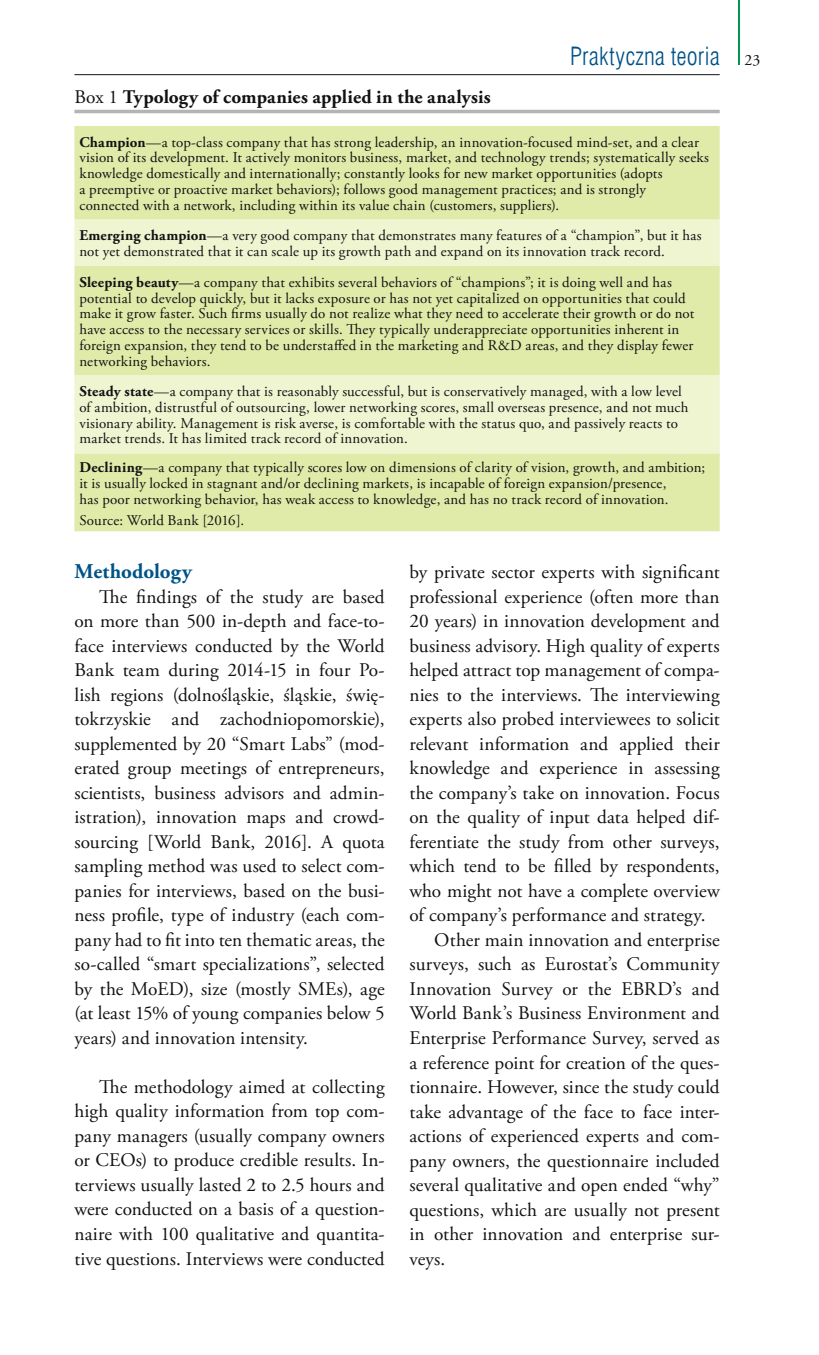
<style>
.page{position:relative;width:819px;height:1355px;background:#fff}
.page>*{position:absolute;margin:0;border:0;box-sizing:border-box;transform-origin:0 0}
.t1{font:24.5px "Swis 721 Lt Cn EU";letter-spacing:.005em;color:#005388}
.t2{font:700 21px "Adobe Garamond Pro";color:#005388}
.t3{font:19.25px/24.5px "Adobe Garamond Pro";color:#121212;text-align:justify}
.t4{font:700 19.25px "Adobe Garamond Pro";letter-spacing:.005em;color:#121212}
.t5{font:15.75px "Adobe Garamond Pro";color:#121212}
.t6{font:14.88px/15.8px "Adobe Garamond Pro";letter-spacing:.015em;color:#121212}
.s1{font-weight:400}
.s2{font-weight:700}
</style>
<div class="page">
<hr style="left:738px;top:0;width:1px;height:64px;background:#009848">
<hr style="left:74px;top:74px;width:645px;height:1px;background:#121212">
<div style="left:74px;top:126px;width:645px;height:405px;background:#e0eaa9"></div>
<svg style="left:74px;top:220px;width:645px;height:233px;background:#e7efbe"></svg>
<hr style="left:74px;top:110px;width:645px;height:3px;background:#b3b5b4">
<p class="t4" style="left:74px;top:86px;width:417px"><span class="s1">Box 1</span> Typology of companies applied in the analysis</p>
<p class="t1" style="left:570px;top:41px;width:151px">Praktyczna teoria</p>
<p class="t6" style="left:79px;top:135px;width:631px"><span class="s2">Champion</span>—a top-class company that has strong leadership, an innovation-focused mind-set, and a clear vision of its development. It actively monitors business, market, and technology trends; systematically seeks knowledge domestically and internationally; constantly looks for new market opportunities (adopts<br>a preemptive or proactive market behaviors); follows good management practices; and is strongly connected with a network, including within its value chain (customers, suppliers).</p>
<p class="t6" style="left:79px;top:228px;width:624px"><span class="s2">Emerging champion</span>—a very good company that demonstrates many features of a “champion”, but it has not yet demonstrated that it can scale up its growth path and expand on its innovation track record.</p>
<p class="t6" style="left:79px;top:275px;width:616px"><span class="s2">Sleeping beauty</span>—a company that exhibits several behaviors of “champions”; it is doing well and has potential to develop quickly, but it lacks exposure or has not yet capitalized on opportunities that could make it grow faster. Such firms usually do not realize what they need to accelerate their growth or do not have access to the necessary services or skills. They typically underappreciate opportunities inherent in foreign expansion, they tend to be understaffed in the marketing and R&amp;D areas, and they display fewer networking behaviors.</p>
<p class="t6" style="left:79px;top:384px;width:610px"><span class="s2">Steady state</span>—a company that is reasonably successful, but is conservatively managed, with a low level of ambition, distrustful of outsourcing, lower networking scores, small overseas presence, and not much visionary ability. Management is risk averse, is comfortable with the status quo, and passively reacts to market trends. It has limited track record of innovation.</p>
<p class="t6" style="left:79px;top:460px;width:627px"><span class="s2">Declining</span>—a company that typically scores low on dimensions of clarity of vision, growth, and ambition; it is usually locked in stagnant and/or declining markets, is incapable of foreign expansion/presence,<br>has poor networking behavior, has weak access to knowledge, and has no track record of innovation.</p>
<p class="t6" style="left:79px;top:513px;width:166px">Source: World Bank [2016].</p>
<p class="t2" style="left:74px;top:559px;width:119px">Methodology</p>
<p class="t3" style="left:74px;top:585px;width:312px;text-indent:25px">The findings of the study are based on more than 500 in-depth and face-to&shy;face interviews conducted by the World Bank team during 2014-15 in four Po&shy;lish regions (dolnośląskie, śląskie, świę&shy;tokrzyskie and zachodniopomorskie), supplemented by 20 “Smart Labs” (mod&shy;erated group meetings of entrepreneurs, scientists, business advisors and admin&shy;istration), innovation maps and crowd&shy;sourcing [World Bank, 2016]. A quota sampling method was used to select com&shy;panies for interviews, based on the busi&shy;ness profile, type of industry (each com&shy;pany had to fit into ten thematic areas, the so-called “smart specializations”, selected by the MoED), size (mostly SMEs), age (at least 15% of young companies below 5 years) and innovation intensity.</p>
<p class="t3" style="left:74px;top:1075px;width:312px;text-indent:25px">The methodology aimed at collecting high quality information from top com&shy;pany managers (usually company owners or CEOs) to produce credible results. In&shy;terviews usually lasted 2 to 2.5 hours and were conducted on a basis of a question&shy;naire with 100 qualitative and quantita&shy;tive questions. Interviews were conducted</p>
<p class="t3" style="left:409px;top:560px;width:311px">by private sector experts with significant</p>
<p class="t3" style="left:409px;top:585px;width:312px">professional experience (often more than</p>
<p class="t3" style="left:409px;top:609px;width:312px">20 years) in innovation development and</p>
<p class="t3" style="left:409px;top:634px;width:311px">business advisory. High quality of experts</p>
<p class="t3" style="left:409px;top:658px;width:312px">helped attract top management of compa-</p>
<p class="t3" style="left:409px;top:683px;width:312px">nies to the interviews. The interviewing</p>
<p class="t3" style="left:409px;top:707px;width:312px">experts also probed interviewees to solicit</p>
<p class="t3" style="left:409px;top:732px;width:312px">relevant information and applied their</p>
<p class="t3" style="left:409px;top:756px;width:312px">knowledge and experience in assessing</p>
<p class="t3" style="left:409px;top:781px;width:311px">the company’s take on innovation. Focus</p>
<p class="t3" style="left:409px;top:805px;width:312px">on the quality of input data helped dif-</p>
<p class="t3" style="left:409px;top:830px;width:312px">ferentiate the study from other surveys,</p>
<p class="t3" style="left:409px;top:854px;width:311px">which tend to be filled by respondents,</p>
<p class="t3" style="left:409px;top:879px;width:312px">who might not have a complete overview</p>
<p class="t3" style="left:409px;top:903px;width:297px">of company’s performance and strategy.</p>
<p class="t3" style="left:434px;top:928px;width:287px">Other main innovation and enterprise</p>
<p class="t3" style="left:409px;top:952px;width:311px">surveys, such as Eurostat’s Community</p>
<p class="t3" style="left:409px;top:977px;width:311px">Innovation Survey or the EBRD’s and</p>
<p class="t3" style="left:409px;top:1001px;width:311px">World Bank’s Business Environment and</p>
<p class="t3" style="left:409px;top:1026px;width:312px">Enterprise Performance Survey, served as</p>
<p class="t3" style="left:409px;top:1050px;width:312px">a reference point for creation of the ques-</p>
<p class="t3" style="left:409px;top:1075px;width:312px">tionnaire. However, since the study could</p>
<p class="t3" style="left:409px;top:1099px;width:312px">take advantage of the face to face inter-</p>
<p class="t3" style="left:409px;top:1124px;width:312px">actions of experienced experts and com-</p>
<p class="t3" style="left:409px;top:1148px;width:312px">pany owners, the questionnaire included</p>
<p class="t3" style="left:409px;top:1173px;width:312px">several qualitative and open ended “why”</p>
<p class="t3" style="left:409px;top:1197px;width:311px">questions, which are usually not present</p>
<p class="t3" style="left:409px;top:1222px;width:312px">in other innovation and enterprise sur-</p>
<p class="t3" style="left:409px;top:1246px;width:37px">veys.</p>
<p class="t5" style="left:744px;top:50px;width:17px">23</p>
</div>
